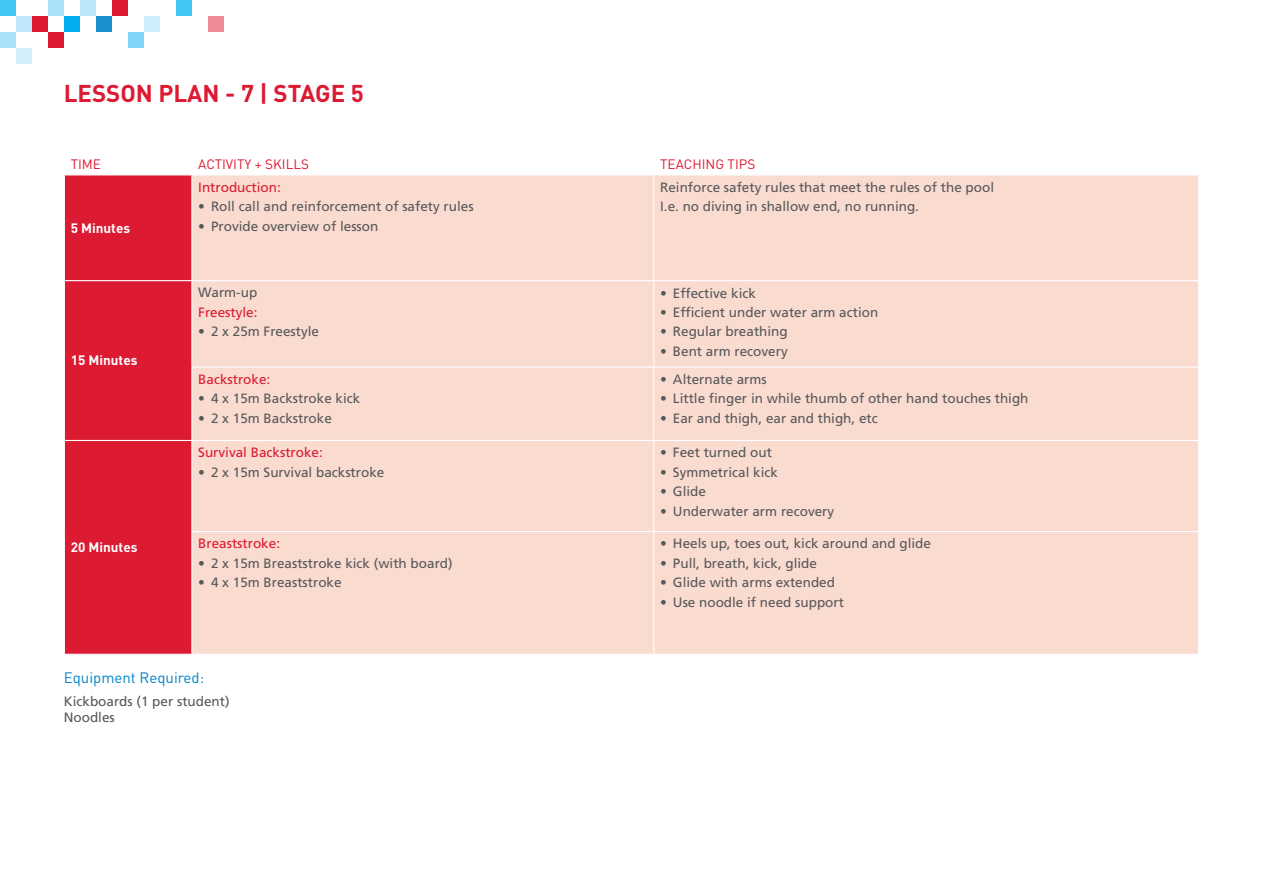
<style>
.page{position:relative;width:1263px;height:893px;background:#fff}
.page>*{position:absolute;margin:0;border:0;box-sizing:border-box;transform-origin:0 0}
.t1{font:700 24px "DIN";color:#dc1a32}
.body_head{font:15px "DIN";color:#0084ca}
.table_bullet{font:13.5px "Frutiger";color:#57585a}
.table_bullet-2{font:13.5px "Frutiger";color:#dc1a32}
.Table_Column_Titles{font:13.5px "DIN";color:#dc1a32}
.body{font:13.5px "Frutiger";color:#57585a}
.Table_heading{font:700 13.5px "DIN";color:#fff}
</style>
<div class="page">
<div style="left:176px;top:0;width:16px;height:16px;background:#40c7f4"></div>
<div style="left:144px;top:16px;width:16px;height:16px;background:#cfedfb"></div>
<div style="left:112px;top:0;width:16px;height:16px;background:#dc1a32"></div>
<div style="left:128px;top:32px;width:16px;height:16px;background:#82d5f7"></div>
<div style="left:96px;top:16px;width:16px;height:16px;background:#1a90cf"></div>
<div style="left:80px;top:0;width:16px;height:16px;background:#bbe6fa"></div>
<div style="left:64px;top:16px;width:16px;height:16px;background:#00aeef"></div>
<div style="left:48px;top:0;width:16px;height:16px;background:#aae0f9"></div>
<div style="left:32px;top:16px;width:16px;height:16px;background:#dc1a32"></div>
<div style="left:16px;top:16px;width:16px;height:16px;background:#bee7fa"></div>
<div style="left:0;top:0;width:16px;height:16px;background:#40c7f4"></div>
<div style="left:48px;top:32px;width:16px;height:16px;background:#dc1a32"></div>
<div style="left:0;top:32px;width:16px;height:16px;background:#aae0f9"></div>
<div style="left:16px;top:48px;width:16px;height:16px;background:#d4effb"></div>
<div style="left:208px;top:16px;width:16px;height:16px;background:#ed8c98"></div>
<div style="left:65px;top:175px;width:126px;height:479px;background:#dc1a32"></div>
<div style="left:192px;top:175px;width:1006px;height:479px;background:#fadbd0"></div>
<hr style="left:653px;top:175px;width:1px;height:105px;background:#fff">
<hr style="left:64px;top:280px;width:128px;height:1px;background:#fff">
<hr style="left:192px;top:280px;width:462px;height:1px;background:#fff">
<hr style="left:654px;top:280px;width:545px;height:1px;background:#fff">
<hr style="left:653px;top:281px;width:1px;height:86px;background:#fff">
<hr style="left:191px;top:367px;width:463px;height:1px;background:#fff">
<hr style="left:654px;top:367px;width:545px;height:1px;background:#fff">
<hr style="left:653px;top:368px;width:1px;height:72px;background:#fff">
<hr style="left:64px;top:440px;width:128px;height:1px;background:#fff">
<hr style="left:192px;top:440px;width:462px;height:1px;background:#fff">
<hr style="left:654px;top:440px;width:545px;height:1px;background:#fff">
<hr style="left:653px;top:441px;width:1px;height:90px;background:#fff">
<hr style="left:191px;top:531px;width:463px;height:1px;background:#fff">
<hr style="left:654px;top:531px;width:545px;height:1px;background:#fff">
<hr style="left:653px;top:532px;width:1px;height:122px;background:#fff">
<p class="t1" style="left:64px;top:78px;width:301px">LESSON PLAN - 7 | STAGE 5</p>
<p class="Table_Column_Titles" style="left:71px;top:155px;width:32px">TIME</p>
<p class="Table_Column_Titles" style="left:198px;top:155px;width:112px">ACTIVITY + SKILLS</p>
<p class="Table_Column_Titles" style="left:660px;top:155px;width:97px">TEACHING TIPS</p>
<p class="Table_heading" style="left:71px;top:219px;width:61px">5 Minutes</p>
<p class="Table_heading" style="left:71px;top:352px;width:68px">15 Minutes</p>
<p class="Table_heading" style="left:71px;top:538px;width:68px">20 Minutes</p>
<p class="table_bullet-2" style="left:198px;top:179px;width:84px">Introduction:</p>
<p class="table_bullet" style="left:198px;top:199px;width:277px">• Roll call and reinforcement of safety rules</p>
<p class="table_bullet" style="left:198px;top:218px;width:182px">• Provide overview of lesson</p>
<p class="table_bullet" style="left:198px;top:285px;width:61px">Warm-up</p>
<p class="table_bullet-2" style="left:198px;top:304px;width:61px">Freestyle:</p>
<p class="table_bullet" style="left:198px;top:323px;width:122px">• 2 x 25m Freestyle</p>
<p class="table_bullet-2" style="left:198px;top:371px;width:74px">Backstroke:</p>
<p class="table_bullet" style="left:198px;top:391px;width:164px">• 4 x 15m Backstroke kick</p>
<p class="table_bullet" style="left:198px;top:410px;width:135px">• 2 x 15m Backstroke</p>
<p class="table_bullet-2" style="left:198px;top:445px;width:126px">Survival Backstroke:</p>
<p class="table_bullet" style="left:198px;top:464px;width:188px">• 2 x 15m Survival backstroke</p>
<p class="table_bullet-2" style="left:198px;top:536px;width:83px">Breaststroke:</p>
<p class="table_bullet" style="left:198px;top:555px;width:256px">• 2 x 15m Breaststroke kick (with board)</p>
<p class="table_bullet" style="left:198px;top:575px;width:145px">• 4 x 15m Breaststroke</p>
<p class="body_head" style="left:64px;top:668px;width:142px">Equipment Required:</p>
<p class="body" style="left:64px;top:693px;width:167px">Kickboards (1 per student)</p>
<p class="body" style="left:64px;top:709px;width:53px">Noodles</p>
<p class="table_bullet" style="left:660px;top:179px;width:335px">Reinforce safety rules that meet the rules of the pool</p>
<p class="table_bullet" style="left:660px;top:199px;width:260px">I.e. no diving in shallow end, no running.</p>
<p class="table_bullet" style="left:660px;top:285px;width:97px">• Effective kick</p>
<p class="table_bullet" style="left:660px;top:304px;width:220px">• Efficient under water arm action</p>
<p class="table_bullet" style="left:660px;top:324px;width:129px">• Regular breathing</p>
<p class="table_bullet" style="left:660px;top:343px;width:129px">• Bent arm recovery</p>
<p class="table_bullet" style="left:660px;top:371px;width:108px">• Alternate arms</p>
<p class="table_bullet" style="left:660px;top:391px;width:370px">• Little finger in while thumb of other hand touches thigh</p>
<p class="table_bullet" style="left:660px;top:410px;width:219px">• Ear and thigh, ear and thigh, etc</p>
<p class="table_bullet" style="left:660px;top:445px;width:113px">• Feet turned out</p>
<p class="table_bullet" style="left:660px;top:464px;width:119px">• Symmetrical kick</p>
<p class="table_bullet" style="left:660px;top:483px;width:47px">• Glide</p>
<p class="table_bullet" style="left:660px;top:503px;width:176px">• Underwater arm recovery</p>
<p class="table_bullet" style="left:660px;top:536px;width:272px">• Heels up, toes out, kick around and glide</p>
<p class="table_bullet" style="left:660px;top:555px;width:158px">• Pull, breath, kick, glide</p>
<p class="table_bullet" style="left:660px;top:575px;width:176px">• Glide with arms extended</p>
<p class="table_bullet" style="left:660px;top:594px;width:185px">• Use noodle if need support</p>
</div>
